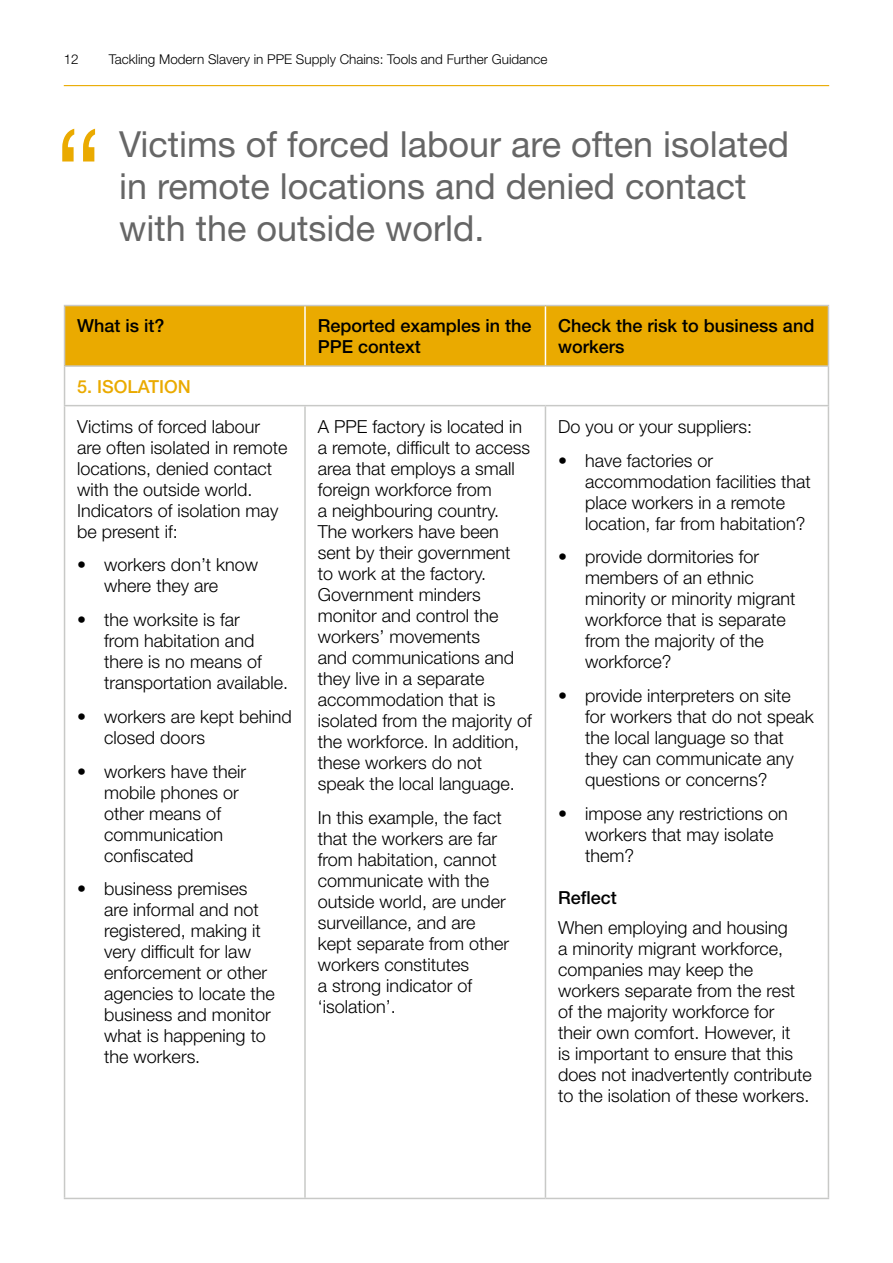
<style>
.page{position:relative;width:893px;height:1263px;background:#fff}
.page>*{position:absolute;margin:0;border:0;box-sizing:border-box;transform-origin:0 0}
.t1{font:36px/42px "Helvetica Neue";color:#666}
.t2{font:300 18px/21px "Helvetica Neue";color:#000}
.t3{font:500 18px/21px "Helvetica Neue";color:#000}
.t4{font:500 18px "Helvetica Neue";color:#eaaa00}
.t5{font:300 13.5px "Helvetica Neue";color:#000}
.s1{font-weight:500}
</style>
<div class="page">
<hr style="left:64px;top:85px;width:765px;height:1px;background:#eaaa00">
<div style="left:65px;top:306px;width:240px;height:60px;background:#eaaa00"></div>
<div style="left:305px;top:306px;width:240px;height:60px;background:#eaaa00"></div>
<div style="left:545px;top:306px;width:283px;height:60px;background:#eaaa00"></div>
<hr style="left:828px;top:367px;width:1px;height:38px;background:#c8c9c7">
<hr style="left:64px;top:367px;width:1px;height:38px;background:#c8c9c7">
<hr style="left:64px;top:405px;width:241px;height:1px;background:#c8c9c7">
<hr style="left:64px;top:406px;width:1px;height:792px;background:#c8c9c7">
<hr style="left:305px;top:405px;width:240px;height:1px;background:#c8c9c7">
<hr style="left:304px;top:406px;width:2px;height:792px;background:#c8c9c7">
<hr style="left:545px;top:405px;width:284px;height:1px;background:#c8c9c7">
<hr style="left:545px;top:406px;width:1px;height:792px;background:#c8c9c7">
<hr style="left:828px;top:406px;width:1px;height:792px;background:#c8c9c7">
<hr style="left:64px;top:1198px;width:241px;height:1px;background:#c8c9c7">
<hr style="left:305px;top:1198px;width:240px;height:1px;background:#c8c9c7">
<hr style="left:545px;top:1198px;width:284px;height:1px;background:#c8c9c7">
<hr style="left:304px;top:306px;width:2px;height:59px;background:#fff">
<hr style="left:545px;top:306px;width:1px;height:59px;background:#fff">
<hr style="left:64px;top:305px;width:241px;height:1px;background:#c8c9c7">
<hr style="left:64px;top:306px;width:1px;height:59px;background:#c8c9c7">
<hr style="left:305px;top:305px;width:240px;height:1px;background:#c8c9c7">
<hr style="left:545px;top:305px;width:284px;height:1px;background:#c8c9c7">
<hr style="left:828px;top:306px;width:1px;height:59px;background:#c8c9c7">
<hr style="left:64px;top:365px;width:241px;height:2px;background:#c8c9c7">
<hr style="left:305px;top:365px;width:240px;height:2px;background:#c8c9c7">
<hr style="left:545px;top:365px;width:284px;height:2px;background:#c8c9c7">
<svg style="left:83px;top:129px;width:12px;height:32px"></svg>
<svg style="left:62px;top:129px;width:12px;height:32px"></svg>
<p class="t5" style="left:64px;top:51px;width:17px">12</p>
<p class="t5" style="left:109px;top:51px;width:440px">Tackling Modern Slavery in PPE Supply Chains: Tools and Further Guidance</p>
<p class="t1" style="left:119px;top:123px;width:672px">Victims of forced labour are often isolated in remote locations and denied contact with the outside world.</p>
<p class="t3" style="left:77px;top:315px;width:89px">What is it?</p>
<p class="t3" style="left:318px;top:315px;width:215px">Reported examples in the<br>PPE context</p>
<p class="t3" style="left:558px;top:315px;width:258px">Check the risk to business and workers</p>
<p class="t4" style="left:77px;top:376px;width:115px">5. ISOLATION</p>
<p class="t2" style="left:77px;top:415px;width:184px">Victims of forced labour</p>
<p class="t2" style="left:318px;top:415px;width:206px">A PPE factory is located in</p>
<p class="t2" style="left:558px;top:415px;width:196px">Do you or your suppliers:</p>
<p class="t2" style="left:77px;top:436px;width:212px">are often isolated in remote locations, denied contact with the outside world.<br>Indicators of isolation may be present if:</p>
<p class="t2" style="left:318px;top:436px;width:214px">a remote, difficult to access area that employs a small foreign workforce from<br>a neighbouring country.<br>The workers have been</p>
<p class="t2" style="left:585px;top:449px;width:227px;text-indent:-27px">• have factories or accommodation facilities that place workers in a remote location, far from habitation?</p>
<p class="t2" style="left:318px;top:541px;width:194px">sent by their government to work at the factory.<br>Government minders</p>
<p class="t2" style="left:585px;top:546px;width:212px;text-indent:-27px">• provide dormitories for members of an ethnic minority or minority migrant</p>
<p class="t2" style="left:104px;top:554px;width:155px;text-indent:-27px">• workers don’t know where they are</p>
<p class="t2" style="left:77px;top:609px;width:164px">• the worksite is far</p>
<p class="t2" style="left:318px;top:604px;width:182px">monitor and control the</p>
<p class="t2" style="left:585px;top:609px;width:202px">workforce that is separate</p>
<p class="t2" style="left:104px;top:630px;width:152px">from habitation and</p>
<p class="t2" style="left:318px;top:625px;width:164px">workers’ movements</p>
<p class="t2" style="left:585px;top:630px;width:180px">from the majority of the</p>
<p class="t2" style="left:104px;top:651px;width:159px">there is no means of</p>
<p class="t2" style="left:318px;top:646px;width:198px">and communications and</p>
<p class="t2" style="left:585px;top:651px;width:88px">workforce?</p>
<p class="t2" style="left:104px;top:672px;width:185px">transportation available.</p>
<p class="t2" style="left:318px;top:667px;width:179px">they live in a separate accommodation that is</p>
<p class="t2" style="left:558px;top:685px;width:234px">• provide interpreters on site</p>
<p class="t2" style="left:77px;top:706px;width:216px">• workers are kept behind</p>
<p class="t2" style="left:318px;top:709px;width:216px">isolated from the majority of</p>
<p class="t2" style="left:585px;top:706px;width:230px">for workers that do not speak</p>
<p class="t2" style="left:104px;top:727px;width:102px">closed doors</p>
<p class="t2" style="left:318px;top:730px;width:203px">the workforce. In addition,</p>
<p class="t2" style="left:585px;top:727px;width:200px">the local language so that</p>
<p class="t2" style="left:104px;top:760px;width:143px;text-indent:-27px">• workers have their mobile phones or</p>
<p class="t2" style="left:318px;top:751px;width:199px">these workers do not speak the local language.</p>
<p class="t2" style="left:585px;top:748px;width:210px">they can communicate any questions or concerns?</p>
<p class="t2" style="left:104px;top:802px;width:118px">other means of</p>
<p class="t2" style="left:318px;top:806px;width:186px">In this example, the fact</p>
<p class="t2" style="left:558px;top:803px;width:231px">• impose any restrictions on</p>
<p class="t2" style="left:104px;top:823px;width:121px">communication</p>
<p class="t2" style="left:318px;top:827px;width:181px">that the workers are far</p>
<p class="t2" style="left:585px;top:824px;width:190px">workers that may isolate</p>
<p class="t2" style="left:104px;top:844px;width:91px">confiscated</p>
<p class="t2" style="left:318px;top:848px;width:181px">from habitation, cannot</p>
<p class="t2" style="left:585px;top:845px;width:50px">them?</p>
<p class="t2" style="left:104px;top:878px;width:172px;text-indent:-27px">• business premises are informal and not registered, making it very difficult for law enforcement or other agencies to locate the business and monitor</p>
<p class="t2" style="left:318px;top:869px;width:193px">communicate with the outside world, are under surveillance, and are kept separate from other workers constitutes<br>a strong indicator of ‘isolation’.</p>
<p class="t2" style="left:558px;top:883px;width:231px;line-height:29.5px"><span class="s1">Reflect<br></span>When employing and housing</p>
<p class="t2" style="left:558px;top:937px;width:239px">a minority migrant workforce, companies may keep the workers separate from the rest of the majority workforce for</p>
<p class="t2" style="left:104px;top:1025px;width:163px">what is happening to</p>
<p class="t2" style="left:558px;top:1021px;width:234px">their own comfort. However, it</p>
<p class="t2" style="left:104px;top:1046px;width:98px">the workers.</p>
<p class="t2" style="left:558px;top:1042px;width:255px">is important to ensure that this does not inadvertently contribute to the isolation of these workers.</p>
</div>
